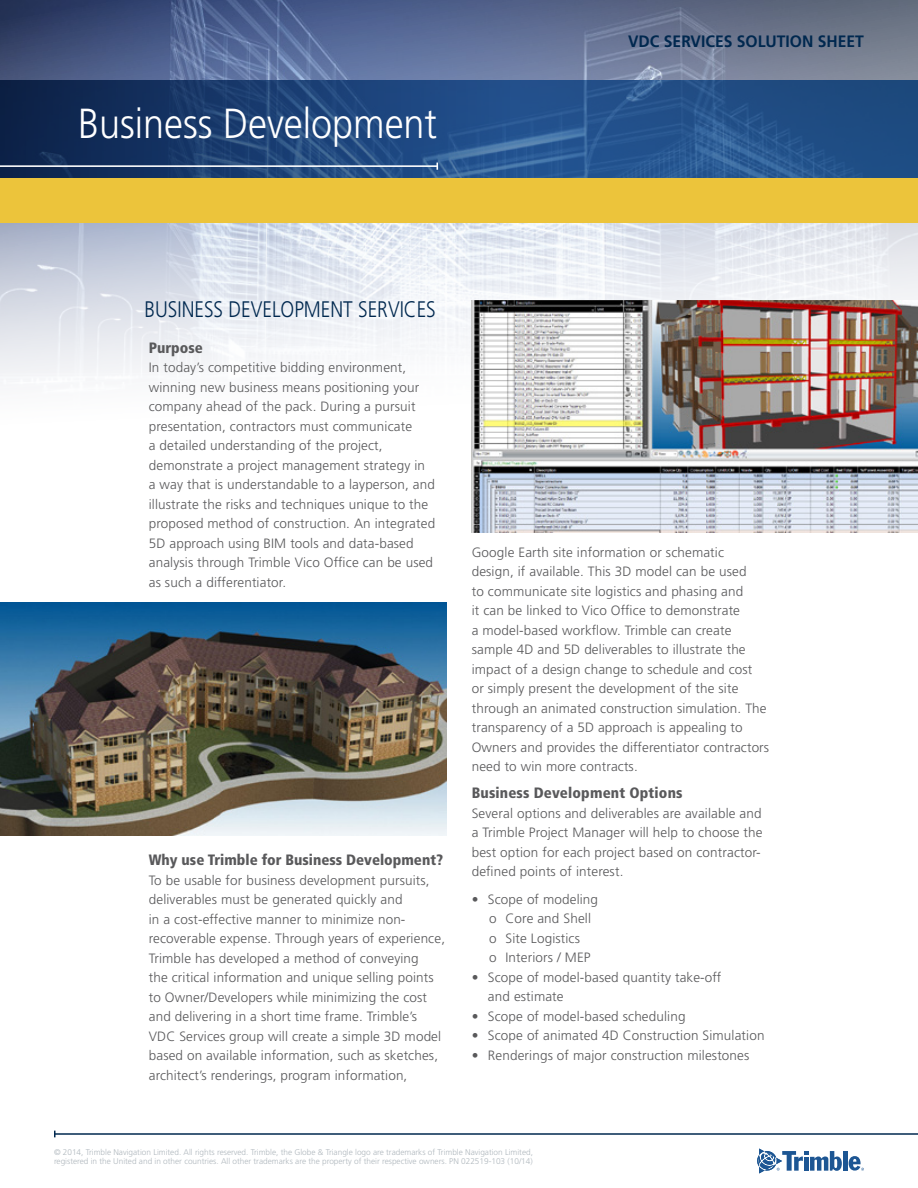
<style>
.page{position:relative;width:918px;height:1188px;background:#fff}
.page>*{position:absolute;margin:0;border:0;box-sizing:border-box;transform-origin:0 0}
.t1{font:300 42px "Frutiger LT Std";color:#fff;scale:.9 1}
.t2{font:300 22.5px "Frutiger LT Std";color:#00284f;scale:.85 1}
.t3{font:700 16.5px "Frutiger LT Std";color:#00284f;scale:.95 1}
.t4{font:900 condensed 15px "Frutiger LT Std";color:#59595b}
.t5{font:300 13.5px/19.5px "Frutiger LT Std";letter-spacing:.01em;color:#59595b}
.t6{font:300 8.25px/9px "Frutiger LT Std";color:#afb7bd}
</style>
<div class="page">
<img style="left:0;top:0;width:918px;height:80px">
<svg style="left:0;top:196px;width:918px;height:312px"></svg>
<img style="left:510px;top:80px;width:408px;height:114px">
<svg style="left:0;top:80px;width:510px;height:99px;background:#1d3f6f"></svg>
<hr style="left:0;top:165px;width:437px;height:2px;background:#fff">
<svg style="left:436px;top:163px;width:2px;height:7px"></svg>
<hr style="left:0;top:194px;width:918px;height:2px;background:#efc33b">
<hr style="left:55px;top:1133px;width:863px;height:2px;background:#00284f">
<svg style="left:54px;top:1131px;width:2px;height:6px"></svg>
<hr style="left:843px;top:1151px;width:4px;height:20px;background:#1d5693">
<svg style="left:849px;top:1156px;width:15px;height:15px"></svg>
<svg style="left:757px;top:1149px;width:85px;height:24px"></svg>
<img style="left:0;top:603px;width:446px;height:232px">
<img style="left:472px;top:300px;width:446px;height:232px">
<div style="left:0;top:179px;width:917px;height:43px;background:#ecc43b"></div>
<h1 class="t1" style="left:78px;top:100px;width:401px">Business Development</h1>
<p class="t3" style="left:628px;top:31px;width:250px">VDC SERVICES SOLUTION SHEET</p>
<h2 class="t2" style="left:145px;top:297px;width:344px">BUSINESS DEVELOPMENT SERVICES</h2>
<p class="t4" style="left:149px;top:339px;width:56px">Purpose</p>
<p class="t5" style="left:149px;top:358px;width:288px">In today’s competitive bidding environment, winning new business means positioning your company ahead of the pack. During a pursuit presentation, contractors must communicate<br>a detailed understanding of the project, demonstrate a project management strategy in a way that is understandable to a layperson, and illustrate the risks and techniques unique to the proposed method of construction. An integrated 5D approach using BIM tools and data-based analysis through Trimble Vico Office can be used as such a differentiator.</p>
<p class="t4" style="left:149px;top:851px;width:296px">Why use Trimble for Business Development?</p>
<p class="t5" style="left:149px;top:871px;width:298px">To be usable for business development pursuits, deliverables must be generated quickly and<br>in a cost-effective manner to minimize non&shy;recoverable expense. Through years of experience, Trimble has developed a method of conveying<br>the critical information and unique selling points to Owner/Developers while minimizing the cost and delivering in a short time frame. Trimble’s VDC Services group will create a simple 3D model based on available information, such as sketches, architect’s renderings, program information,</p>
<p class="t5" style="left:472px;top:543px;width:299px">Google Earth site information or schematic design, if available. This 3D model can be used<br>to communicate site logistics and phasing and<br>it can be linked to Vico Office to demonstrate<br>a model-based workflow. Trimble can create sample 4D and 5D deliverables to illustrate the impact of a design change to schedule and cost<br>or simply present the development of the site through an animated construction simulation. The transparency of a 5D approach is appealing to Owners and provides the differentiator contractors need to win more contracts.</p>
<p class="t4" style="left:472px;top:784px;width:212px">Business Development Options</p>
<p class="t5" style="left:472px;top:803px;width:292px">Several options and deliverables are available and a Trimble Project Manager will help to choose the best option for each project based on contractor&shy;defined points of interest.</p>
<p class="t5" style="left:489px;top:890px;width:110px;text-indent:-18px">• Scope of modeling o Core and Shell o Site Logistics<br>o Interiors / MEP</p>
<p class="t5" style="left:488px;top:968px;width:235px;text-indent:-16px">• Scope of model-based quantity take-off and estimate</p>
<p class="t5" style="left:472px;top:1007px;width:215px">• Scope of model-based scheduling</p>
<p class="t5" style="left:472px;top:1026px;width:294px">• Scope of animated 4D Construction Simulation</p>
<p class="t5" style="left:472px;top:1046px;width:279px">• Renderings of major construction milestones</p>
<p class="t6" style="left:54px;top:1148px;width:481px">© 2014, Trimble Navigation Limited. All rights reserved. Trimble, the Globe &amp; Triangle logo are trademarks of Trimble Navigation Limited, registered in the United and in other countries. All other trademarks are the property of their respective owners. PN 022519-103 (10/14)</p>
</div>
